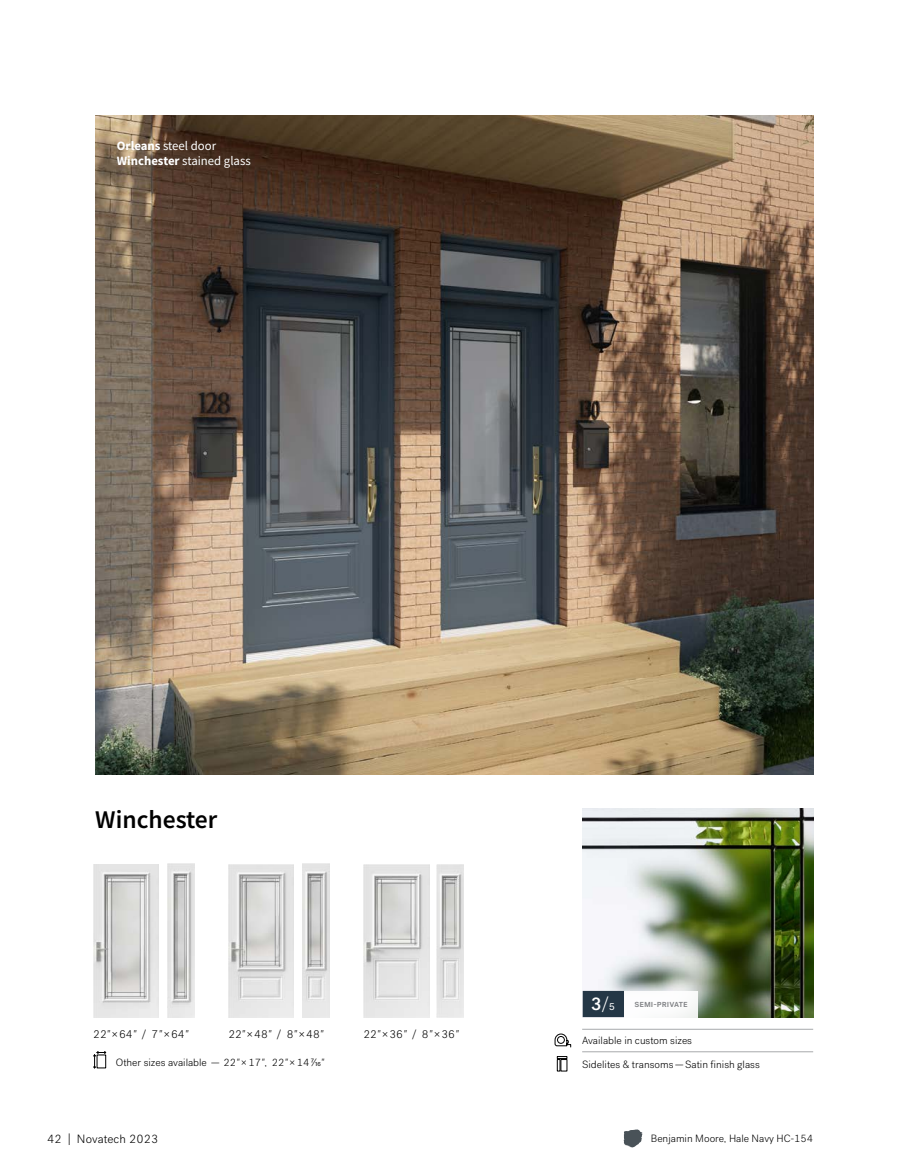
<style>
.page{position:relative;width:922px;height:1175px;background:#fff}
.page>*{position:absolute;margin:0;border:0;box-sizing:border-box;transform-origin:0 0}
.t1{font:600 25.5px "Source Sans Pro";color:#000}
.t2{font:12.75px/15.3px "Source Sans Pro";color:#fff}
.t3{font:300 12px "Post Grotesk";letter-spacing:.01em;color:#000}
.t4{font:300 11.25px "Post Grotesk";letter-spacing:.005em;color:#000}
.t5{font:300 10.5px "Post Grotesk";color:#000}
.t6{font:500 9px "Post Grotesk";letter-spacing:.005em;color:#808285}
.s1{font-weight:700}
.s2{font-style:italic}
.s3{font-size:18px;color:#fff}
.s4{font-weight:300;font-size:18px;color:#fff}
</style>
<div class="page">
<img style="left:95px;top:115px;width:717px;height:659px">
<img style="left:93px;top:864px;width:66px;height:153px">
<img style="left:167px;top:863px;width:27px;height:154px">
<img style="left:228px;top:864px;width:66px;height:153px">
<img style="left:302px;top:863px;width:27px;height:154px">
<img style="left:363px;top:864px;width:66px;height:153px">
<img style="left:436px;top:864px;width:27px;height:153px">
<svg style="left:93px;top:1051px;width:13px;height:17px"></svg>
<hr style="left:582px;top:1029px;width:230px;height:1px;background:#a7a9ac">
<hr style="left:582px;top:1051px;width:230px;height:1px;background:#a7a9ac">
<svg style="left:554px;top:1033px;width:17px;height:14px"></svg>
<svg style="left:557px;top:1056px;width:10px;height:15px"></svg>
<img style="left:582px;top:808px;width:230px;height:209px">
<svg style="left:623px;top:1129px;width:19px;height:18px"></svg>
<div style="left:582px;top:991px;width:42px;height:26px;background:#243746"></div>
<div style="left:624px;top:991px;width:73px;height:26px;background:#fff"></div>
<p class="t2" style="left:117px;top:138px;width:135px"><span class="s1">Orleans</span> steel door<br><span class="s1">Winchester</span> stained glass</p>
<h1 class="t1" style="left:95px;top:802px;width:124px">Winchester</h1>
<p class="t4" style="left:93px;top:1028px;width:96px">22<span class="s2">"</span>×64<span class="s2">"</span> / 7<span class="s2">"</span>×64<span class="s2">"</span></p>
<p class="t4" style="left:228px;top:1028px;width:96px">22<span class="s2">"</span>×48<span class="s2">"</span> / 8<span class="s2">"</span>×48<span class="s2">"</span></p>
<p class="t4" style="left:363px;top:1028px;width:96px">22<span class="s2">"</span>×36<span class="s2">"</span> / 8<span class="s2">"</span>×36<span class="s2">"</span></p>
<p class="t5" style="left:116px;top:1056px;width:210px">Other sizes available — 22<span class="s2">"</span>×17<span class="s2">"</span>, 22<span class="s2">"</span>×147/16<span class="s2">"</span></p>
<p class="t6" style="left:590px;top:998px;width:98px"><span class="s3">3</span><span class="s4">/₅</span> semi-private</p>
<p class="t5" style="left:582px;top:1034px;width:111px">Available in custom sizes</p>
<p class="t5" style="left:582px;top:1058px;width:179px">Sidelites &amp; transoms—Satin finish glass</p>
<p class="t3" style="left:47px;top:1132px;width:112px">42 | Novatech 2023</p>
<p class="t5" style="left:650px;top:1132px;width:164px">Benjamin Moore, Hale Navy HC-154</p>
</div>
